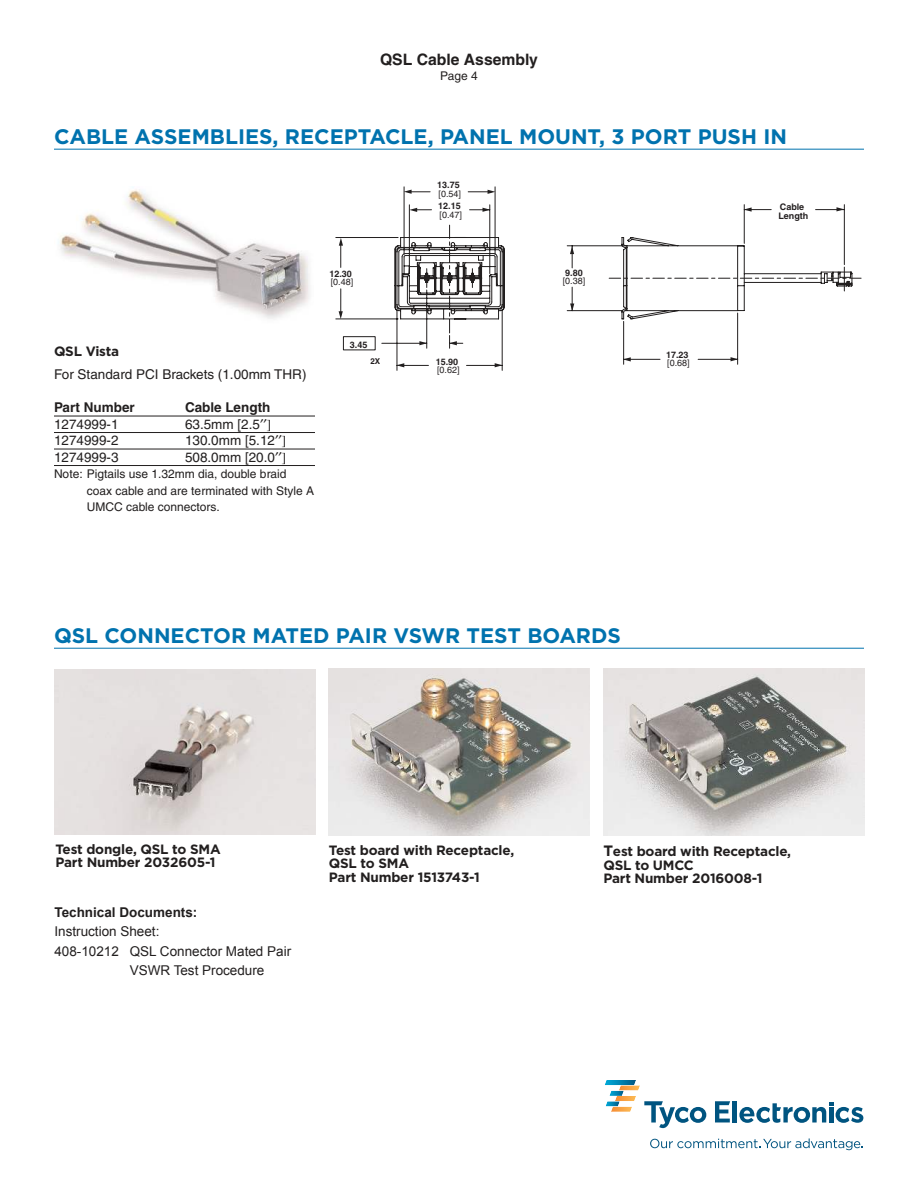
<style>
.page{position:relative;width:918px;height:1188px;background:#fff}
.page>*{position:absolute;margin:0;border:0;box-sizing:border-box;transform-origin:0 0}
.t1{font:700 21px "Gotham";color:#0072ae}
.t2{font:700 15.75px "Helvetica";color:#221f1f}
.t3{font:700 13.5px/13.5px "Gotham";letter-spacing:-.015em;color:#221f1f}
.t4{font:13.5px "Helvetica";color:#221f1f}
.t5{font:13.5px "Arial";color:#221f1f}
.t6{font:700 13.5px "Helvetica";color:#221f1f}
.t7{font:700 13.5px "Arial";color:#221f1f}
.t8{font:12px/16.5px "Helvetica";color:#221f1f}
.t9{font:700 9px/8.6px "Helvetica";color:#231f20}
.t10{font:9px "Helvetica";color:#231f20}
.t11{font:700 8.1px "Helvetica";color:#231f20}
.s1{font-size:15px}
</style>
<div class="page">
<svg style="left:715px;top:1101px;width:15px;height:21px"></svg>
<svg style="left:644px;top:1101px;width:62px;height:27px"></svg>
<hr style="left:733px;top:1101px;width:4px;height:22px;background:#005480">
<svg style="left:739px;top:1102px;width:124px;height:21px"></svg>
<svg style="left:650px;top:1138px;width:213px;height:12px"></svg>
<img style="left:605px;top:1080px;width:31px;height:5px">
<img style="left:609px;top:1091px;width:15px;height:5px">
<img style="left:606px;top:1101px;width:14px;height:6px">
<img style="left:619px;top:1085px;width:21px;height:6px">
<img style="left:615px;top:1096px;width:21px;height:5px">
<img style="left:611px;top:1107px;width:21px;height:5px">
<hr style="left:54px;top:149px;width:810px;height:1px;background:#0072ae">
<img style="left:58px;top:189px;width:252px;height:130px">
<svg style="left:335px;top:186px;width:527px;height:185px"></svg>
<svg style="left:488px;top:190px;width:7px;height:4px"></svg>
<svg style="left:404px;top:190px;width:8px;height:4px"></svg>
<svg style="left:483px;top:208px;width:7px;height:4px"></svg>
<svg style="left:409px;top:208px;width:8px;height:4px"></svg>
<svg style="left:339px;top:238px;width:4px;height:8px"></svg>
<svg style="left:339px;top:311px;width:4px;height:8px"></svg>
<svg style="left:419px;top:341px;width:8px;height:4px"></svg>
<svg style="left:396px;top:363px;width:8px;height:4px"></svg>
<svg style="left:495px;top:363px;width:8px;height:4px"></svg>
<svg style="left:449px;top:341px;width:8px;height:4px"></svg>
<svg style="left:731px;top:357px;width:7px;height:4px"></svg>
<svg style="left:623px;top:357px;width:8px;height:4px"></svg>
<svg style="left:394px;top:237px;width:459px;height:83px"></svg>
<svg style="left:744px;top:207px;width:8px;height:5px"></svg>
<svg style="left:836px;top:207px;width:8px;height:4px"></svg>
<hr style="left:54px;top:416px;width:261px;height:1px;background:#221f1f">
<hr style="left:54px;top:432px;width:261px;height:1px;background:#221f1f">
<hr style="left:54px;top:449px;width:261px;height:1px;background:#221f1f">
<hr style="left:54px;top:465px;width:261px;height:1px;background:#221f1f">
<img style="left:329px;top:669px;width:261px;height:166px">
<img style="left:603px;top:669px;width:261px;height:166px">
<hr style="left:54px;top:648px;width:810px;height:1px;background:#0072ae">
<img style="left:54px;top:669px;width:261px;height:166px">
<svg style="left:260px;top:448px;width:25px;height:2px"></svg>
<p class="t2" style="left:380px;top:54px;width:159px">QSL Cable Assembly</p>
<p class="t8" style="left:440px;top:69px;width:39px">Page 4</p>
<h1 class="t1" style="left:54px;top:129px;width:734px">CABLE ASSEMBLIES, RECEPTACLE, PANEL MOUNT, 3 PORT PUSH IN</h1>
<p class="t9" style="left:437px;top:181px;width:24px">13.75</p>
<p class="t10" style="left:439px;top:190px;width:24px">[0.54]</p>
<p class="t9" style="left:438px;top:203px;width:24px">12.15</p>
<p class="t10" style="left:440px;top:211px;width:24px">[0.47]</p>
<p class="t9" style="left:778px;top:204px;width:31px">Cable<br>Length</p>
<p class="t9" style="left:329px;top:270px;width:24px">12.30</p>
<p class="t10" style="left:331px;top:278px;width:24px">[0.48]</p>
<p class="t3" style="left:54px;top:345px;width:67px">QSL Vista</p>
<p class="t4" style="left:54px;top:369px;width:254px">For Standard PCI Brackets (1.00mm THR)</p>
<p class="t6" style="left:54px;top:402px;width:82px">Part Number</p>
<p class="t6" style="left:185px;top:402px;width:87px">Cable Length</p>
<p class="t4" style="left:54px;top:419px;width:66px">1274999-1</p>
<p class="t4" style="left:185px;top:419px;width:77px">63.5mm [2.5</p>
<p class="t4" style="left:54px;top:435px;width:66px">1274999-2</p>
<p class="t4" style="left:185px;top:435px;width:92px">130.0mm [5.12</p>
<p class="t4" style="left:54px;top:452px;width:66px">1274999-3</p>
<p class="t4" style="left:185px;top:452px;width:92px">508.0mm [20.0</p>
<p class="t8" style="left:87px;top:467px;width:229px;text-indent:-33px">Note: Pigtails use 1.32mm dia, double braid coax cable and are terminated with Style A<br>UMCC cable connectors.</p>
<p class="t9" style="left:350px;top:341px;width:19px">3.45</p>
<p class="t11" style="left:370px;top:358px;width:11px">2X</p>
<p class="t9" style="left:436px;top:358px;width:24px">15.90</p>
<p class="t10" style="left:437px;top:367px;width:24px">[0.62]</p>
<p class="t9" style="left:565px;top:269px;width:19px">9.80</p>
<p class="t10" style="left:563px;top:278px;width:24px">[0.38]</p>
<h1 class="t1" style="left:54px;top:628px;width:568px">QSL CONNECTOR MATED PAIR VSWR TEST BOARDS</h1>
<p class="t9" style="left:666px;top:351px;width:24px">17.23</p>
<p class="t10" style="left:667px;top:359px;width:24px">[0.68]</p>
<p class="t3" style="left:56px;top:843px;width:167px">Test dongle, QSL to SMA<br>Part Number 2032605-1</p>
<p class="t7" style="left:54px;top:904px;width:145px">Technical Documents:</p>
<p class="t5" style="left:54px;top:924px;width:107px">Instruction Sheet:</p>
<p class="t5" style="left:54px;top:943px;width:238px">408-10212 QSL Connector Mated Pair</p>
<p class="t5" style="left:130px;top:963px;width:136px">VSWR Test Procedure</p>
<p class="t3" style="left:329px;top:844px;width:187px">Test board with Receptacle,<br>QSL to SMA<br>Part Number 1513743-1</p>
<p class="t3" style="left:603px;top:846px;width:189px"><span class="s1">T</span>est board with Receptacle,<br>QSL to UMCC<br>Part Number 2016008-1</p>
</div>
